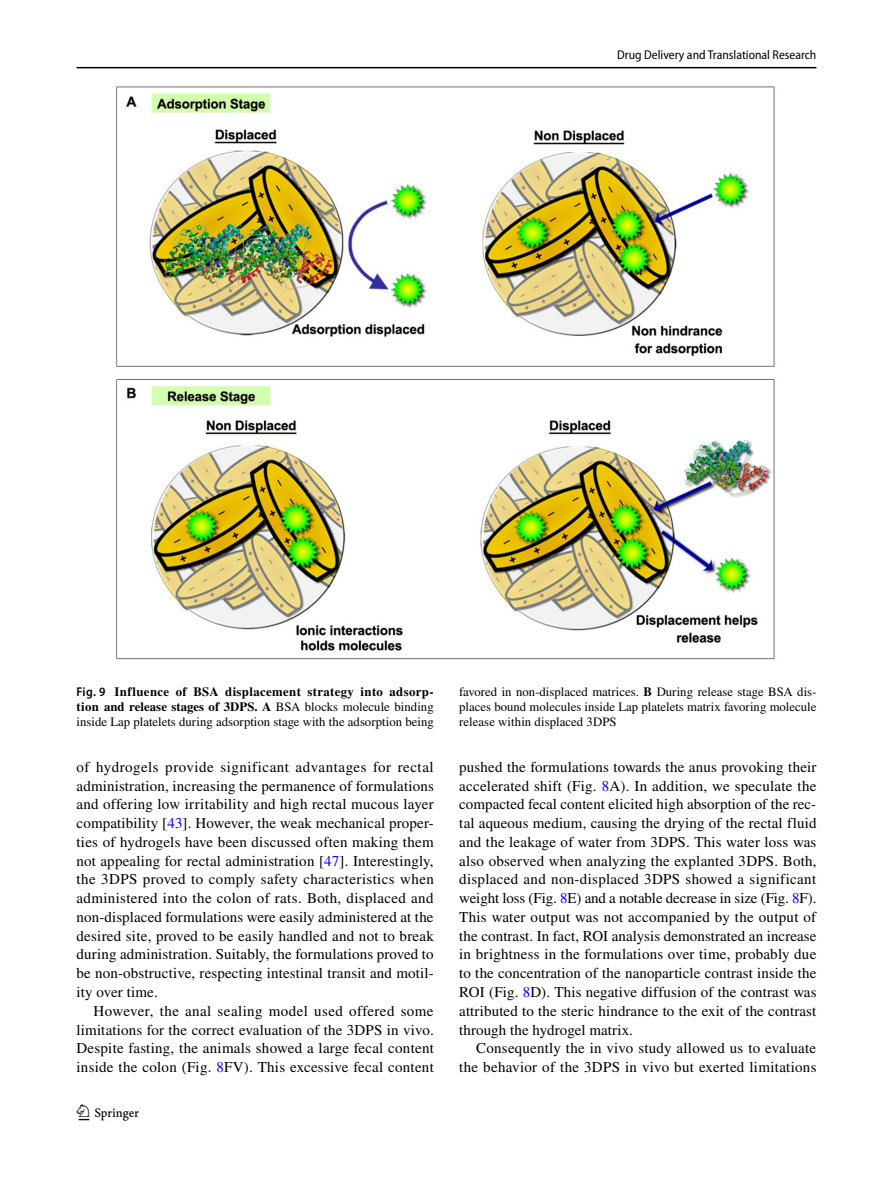
<style>
.page{position:relative;width:893px;height:1187px;background:#fff}
.page>*{position:absolute;margin:0;border:0;box-sizing:border-box;transform-origin:0 0}
.t1{font:22.5px "Springnew Regular 2";color:#000}
.t2{font:15px/18.8px "STIX";letter-spacing:.015em;color:#000;text-align:justify}
.t3{font:12.75px/15px "STIX";color:#000;text-align:justify}
.t4{font:semi-condensed 12.75px "Myriad Pro";color:#000}
.s1{font-family:"Myriad Pro";font-weight:600;font-stretch:semi-condensed}
.s2{font-weight:700}
.s3{color:#00f}
</style>
<div class="page">
<hr style="left:77px;top:67px;width:739px;height:1px;background:#000">
<img style="left:116px;top:87px;width:659px;height:573px">
<p class="t4" style="left:617px;top:48px;width:201px">Drug Delivery and Translational Research</p>
<p class="t3" style="left:77px;top:684px;width:359px"><span class="s1">Fig. 9</span> <span class="s2">Influence of BSA displacement strategy into adsorp&shy;tion and release stages of 3DPS. A</span> BSA blocks molecule binding inside Lap platelets during adsorption stage with the adsorption being</p>
<p class="t3" style="left:459px;top:684px;width:359px">favored in non-displaced matrices. <span class="s2">B</span> During release stage BSA dis&shy;places bound molecules inside Lap platelets matrix favoring molecule release within displaced 3DPS</p>
<p class="t2" style="left:77px;top:758px;width:359px">of hydrogels provide significant advantages for rectal administration, increasing the permanence of formulations and offering low irritability and high rectal mucous layer compatibility [<span class="s3">43</span>]. However, the weak mechanical proper&shy;ties of hydrogels have been discussed often making them not appealing for rectal administration [<span class="s3">47</span>]. Interestingly, the 3DPS proved to comply safety characteristics when administered into the colon of rats. Both, displaced and non-displaced formulations were easily administered at the desired site, proved to be easily handled and not to break during administration. Suitably, the formulations proved to be non-obstructive, respecting intestinal transit and motil&shy;ity over time.</p>
<p class="t2" style="left:77px;top:1002px;width:359px;text-indent:17px">However, the anal sealing model used offered some limitations for the correct evaluation of the 3DPS in vivo.<br>Despite fasting, the animals showed a large fecal content inside the colon (Fig. <span class="s3">8</span>FV). This excessive fecal content</p>
<h1 class="t1" style="left:79px;top:1104px;width:62px">1 3</h1>
<p class="t2" style="left:459px;top:758px;width:359px">pushed the formulations towards the anus provoking their accelerated shift (Fig. <span class="s3">8</span>A). In addition, we speculate the compacted fecal content elicited high absorption of the rec&shy;tal aqueous medium, causing the drying of the rectal fluid and the leakage of water from 3DPS. This water loss was also observed when analyzing the explanted 3DPS. Both, displaced and non-displaced 3DPS showed a significant weight loss (Fig. <span class="s3">8</span>E) and a notable decrease in size (Fig. <span class="s3">8</span>F).<br>This water output was not accompanied by the output of the contrast. In fact, ROI analysis demonstrated an increase in brightness in the formulations over time, probably due to the concentration of the nanoparticle contrast inside the ROI (Fig. <span class="s3">8</span>D). This negative diffusion of the contrast was attributed to the steric hindrance to the exit of the contrast through the hydrogel matrix.</p>
<p class="t2" style="left:459px;top:1039px;width:359px;text-align:right">Consequently the in vivo study allowed us to evaluate the behavior of the 3DPS in vivo but exerted limitations</p>
</div>
